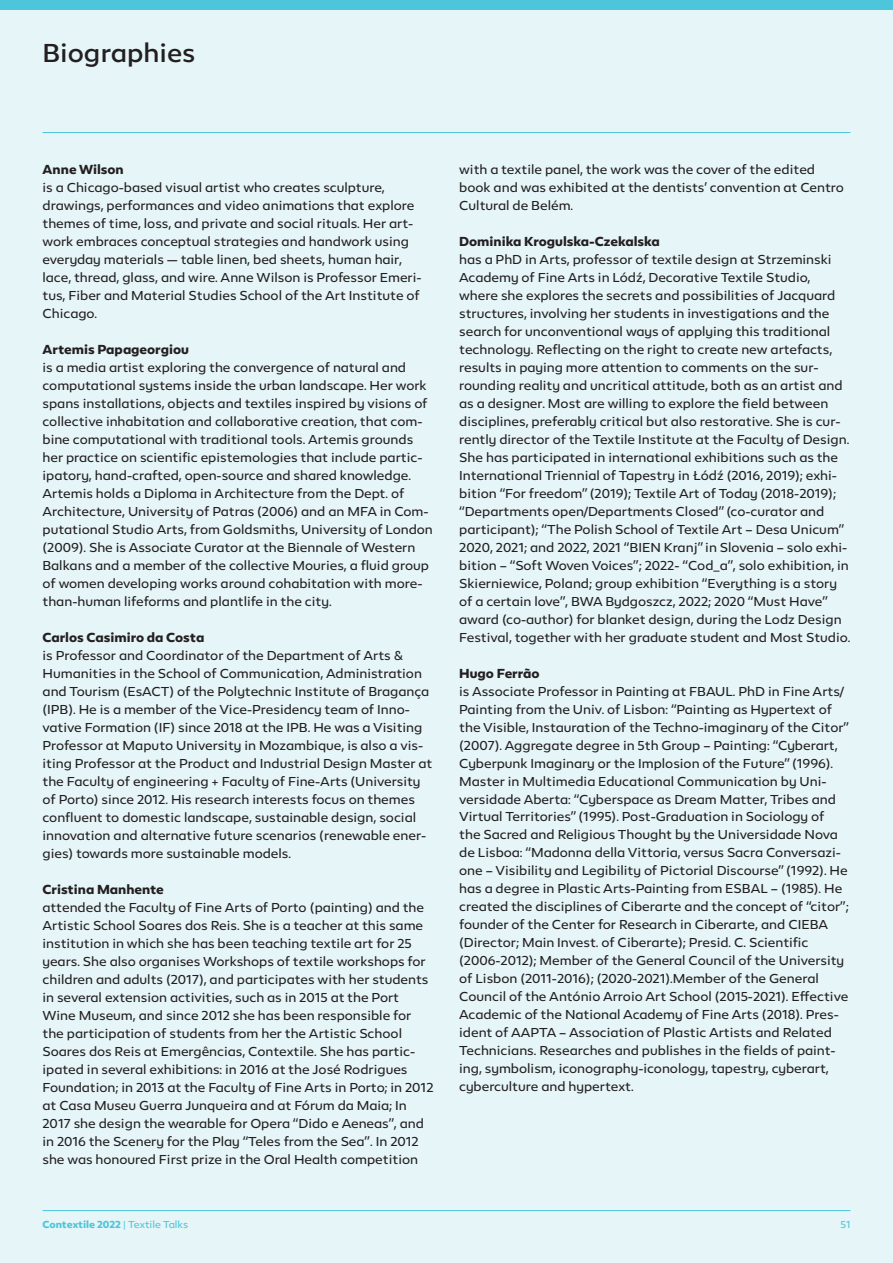
<style>
.page{position:relative;width:893px;height:1263px;background:#e5f5f8}
.page>*{position:absolute;margin:0;border:0;box-sizing:border-box;transform-origin:0 0}
.t1{font:500 27px "Epura";color:#231f20}
.t2{font:13.5px/18px "Epura";color:#231f20}
.t3{font:700 13.5px "Epura";color:#231f20}
.t4{font:700 10.5px "Epura";color:#4dc5da}
.t5{font:10.5px "Epura";color:#4dc5da}
.s1{font-weight:400}
</style>
<div class="page">
<hr style="left:43px;top:132px;width:807px;height:1px;background:#4dc5da">
<hr style="left:43px;top:1210px;width:807px;height:1px;background:#4dc5da">
<div style="left:0;top:0;width:893px;height:10px;background:#4dc5da"></div>
<h1 class="t1" style="left:43px;top:36px;width:154px">Biographies</h1>
<p class="t3" style="left:43px;top:161px;width:83px">Anne Wilson</p>
<p class="t2" style="left:43px;top:178px;width:381px">is a Chicago-based visual artist who creates sculpture, drawings, performances and video animations that explore themes of time, loss, and private and social rituals. Her art&shy;work embraces conceptual strategies and handwork using everyday materials — table linen, bed sheets, human hair, lace, thread, glass, and wire. Anne Wilson is Professor Emeri&shy;tus, Fiber and Material Studies School of the Art Institute of Chicago.</p>
<p class="t3" style="left:43px;top:341px;width:148px">Artemis Papageorgiou</p>
<p class="t2" style="left:43px;top:358px;width:392px">is a media artist exploring the convergence of natural and computational systems inside the urban landscape. Her work spans installations, objects and textiles inspired by visions of collective inhabitation and collaborative creation, that com&shy;bine computational with traditional tools. Artemis grounds her practice on scientific epistemologies that include partic&shy;ipatory, hand-crafted, open-source and shared knowledge.<br>Artemis holds a Diploma in Architecture from the Dept. of Architecture, University of Patras (2006) and an MFA in Com&shy;putational Studio Arts, from Goldsmiths, University of London (2009). She is Associate Curator at the Biennale of Western Balkans and a member of the collective Mouries, a fluid group of women developing works around cohabitation with more&shy;than-human lifeforms and plantlife in the city.</p>
<p class="t3" style="left:43px;top:629px;width:163px">Carlos Casimiro da Costa</p>
<p class="t2" style="left:43px;top:646px;width:391px">is Professor and Coordinator of the Department of Arts &amp; Humanities in the School of Communication, Administration and Tourism (EsACT) of the Polytechnic Institute of Bragança (IPB). He is a member of the Vice-Presidency team of Inno&shy;vative Formation (IF) since 2018 at the IPB. He was a Visiting Professor at Maputo University in Mozambique, is also a vis&shy;iting Professor at the Product and Industrial Design Master at the Faculty of engineering + Faculty of Fine-Arts (University of Porto) since 2012. His research interests focus on themes confluent to domestic landscape, sustainable design, social innovation and alternative future scenarios (renewable ener&shy;gies) towards more sustainable models.</p>
<p class="t3" style="left:43px;top:881px;width:123px">Cristina Manhente</p>
<p class="t2" style="left:43px;top:898px;width:392px">attended the Faculty of Fine Arts of Porto (painting) and the Artistic School Soares dos Reis. She is a teacher at this same institution in which she has been teaching textile art for 25 years. She also organises Workshops of textile workshops for children and adults (2017), and participates with her students in several extension activities, such as in 2015 at the Port Wine Museum, and since 2012 she has been responsible for the participation of students from her the Artistic School Soares dos Reis at Emergências, Contextile. She has partic&shy;ipated in several exhibitions: in 2016 at the José Rodrigues Foundation; in 2013 at the Faculty of Fine Arts in Porto; in 2012 at Casa Museu Guerra Junqueira and at Fórum da Maia; In 2017 she design the wearable for Opera “Dido e Aeneas”, and in 2016 the Scenery for the Play “Teles from the Sea”. In 2012 she was honoured First prize in the Oral Health competition</p>
<p class="t2" style="left:459px;top:159px;width:386px">with a textile panel, the work was the cover of the edited book and was exhibited at the dentists’ convention at Centro<br>Cultural de Belém.</p>
<p class="t3" style="left:459px;top:233px;width:202px">Dominika Krogulska-Czekalska</p>
<p class="t2" style="left:459px;top:249px;width:393px">has a PhD in Arts, professor of textile design at Strzeminski Academy of Fine Arts in Lódź, Decorative Textile Studio, where she explores the secrets and possibilities of Jacquard structures, involving her students in investigations and the search for unconventional ways of applying this traditional technology. Reflecting on the right to create new artefacts, results in paying more attention to comments on the sur&shy;rounding reality and uncritical attitude, both as an artist and as a designer. Most are willing to explore the field between disciplines, preferably critical but also restorative. She is cur&shy;rently director of the Textile Institute at the Faculty of Design.<br>She has participated in international exhibitions such as the International Triennial of Tapestry in Łódź (2016, 2019); exhi&shy;bition “For freedom” (2019); Textile Art of Today (2018-2019); “Departments open/Departments Closed” (co-curator and participant); “The Polish School of Textile Art – Desa Unicum” 2020, 2021; and 2022, 2021 “BIEN Kranj” in Slovenia – solo exhi&shy;bition – “Soft Woven Voices”; 2022- “Cod_a”, solo exhibition, in Skierniewice, Poland; group exhibition “Everything is a story of a certain love”, BWA Bydgoszcz, 2022; 2020 “Must Have” award (co-author) for blanket design, during the Lodz Design Festival, together with her graduate student and Most Studio.</p>
<p class="t3" style="left:459px;top:665px;width:82px">Hugo Ferrão</p>
<p class="t2" style="left:459px;top:681px;width:391px">is Associate Professor in Painting at FBAUL. PhD in Fine Arts/ Painting from the Univ. of Lisbon: “Painting as Hypertext of the Visible, Instauration of the Techno-imaginary of the Citor” (2007). Aggregate degree in 5th Group – Painting: “Cyberart, Cyberpunk Imaginary or the Implosion of the Future” (1996).<br>Master in Multimedia Educational Communication by Uni&shy;versidade Aberta: “Cyberspace as Dream Matter, Tribes and Virtual Territories” (1995). Post-Graduation in Sociology of<br>the Sacred and Religious Thought by the Universidade Nova de Lisboa: “Madonna della Vittoria, versus Sacra Conversazi&shy;one – Visibility and Legibility of Pictorial Discourse” (1992). He has a degree in Plastic Arts-Painting from ESBAL – (1985). He created the disciplines of Ciberarte and the concept of “citor”; founder of the Center for Research in Ciberarte, and CIEBA (Director; Main Invest. of Ciberarte); Presid. C. Scientific (2006-2012); Member of the General Council of the University of Lisbon (2011-2016); (2020-2021).Member of the General Council of the António Arroio Art School (2015-2021). Effective Academic of the National Academy of Fine Arts (2018). Pres&shy;ident of AAPTA – Association of Plastic Artists and Related Technicians. Researches and publishes in the fields of paint&shy;ing, symbolism, iconography-iconology, tapestry, cyberart, cyberculture and hypertext.</p>
<p class="t4" style="left:43px;top:1218px;width:147px">Contextile 2022 <span class="s1">| Textile Talks</span></p>
<p class="t5" style="left:840px;top:1218px;width:11px">51</p>
</div>
